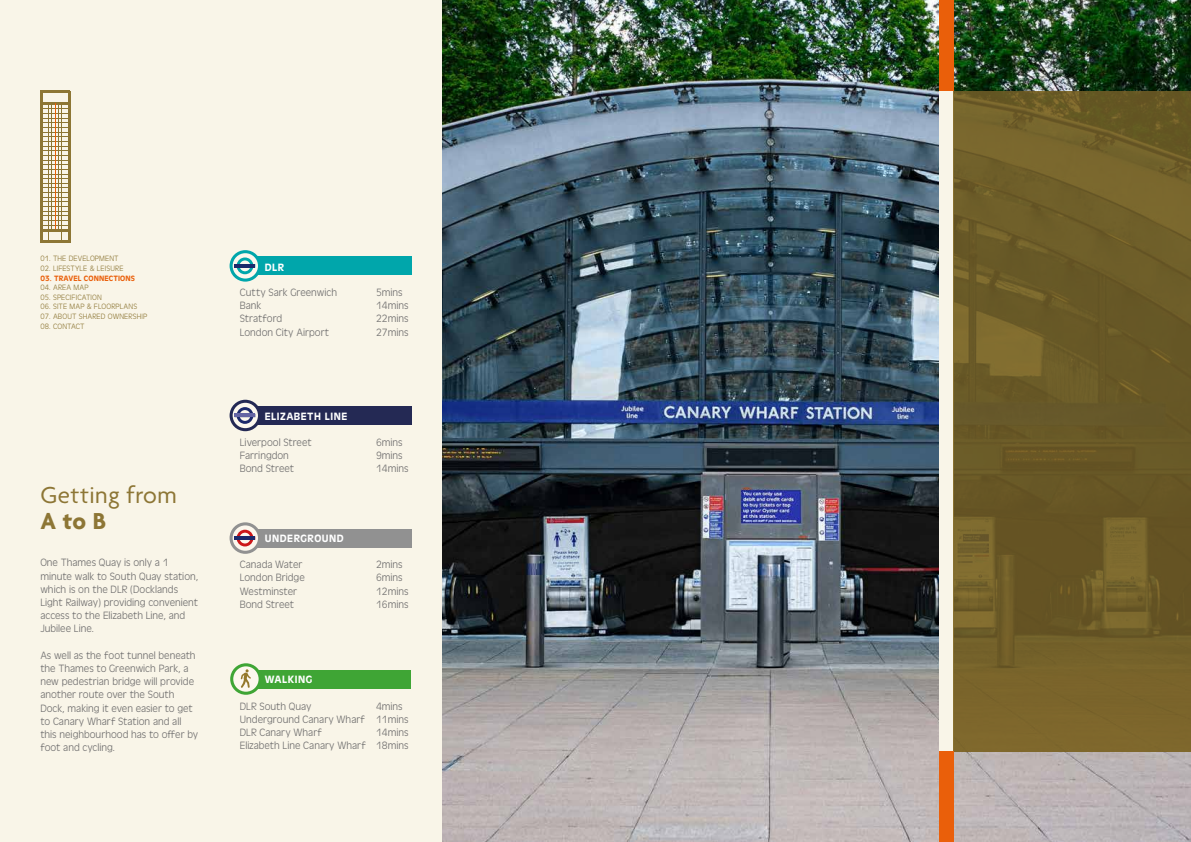
<style>
.page{position:relative;width:1191px;height:842px;background:#fff}
.page>*{position:absolute;margin:0;border:0;box-sizing:border-box;transform-origin:0 0}
.t1{font:25px "Agenda";letter-spacing:.02em;color:#8d7635}
.t2{font:700 25px "Agenda";color:#8d7635}
.t3{font:300 11px/13.2px "Antique Oli";color:#706f6f}
.t4{font:500 11px "Antique Oli";letter-spacing:.05em;color:#fff}
.t5{font:300 8px "Antique Oli";letter-spacing:.02em;color:#8d7635}
.t6{font:500 8px "Antique Oli";letter-spacing:.02em;color:#ea5f0a}
</style>
<div class="page">
<div style="left:0;top:0;width:469px;height:842px;background:#f9f5e8"></div>
<img style="left:442px;top:0;width:749px;height:842px">
<div style="left:939px;top:0;width:14px;height:842px;background:#f9f5e8"></div>
<svg style="left:953px;top:91px;width:238px;height:660px;fill:#6c5c28"></svg>
<div style="left:939px;top:0;width:14px;height:91px;background:#ea5f0a"></div>
<div style="left:939px;top:751px;width:14px;height:91px;background:#ea5f0a"></div>
<hr style="left:40px;top:91px;width:3px;height:151px;background:#8d7635">
<hr style="left:68px;top:91px;width:2px;height:151px;background:#8d7635">
<hr style="left:40px;top:91px;width:30px;height:2px;background:#8d7635">
<hr style="left:40px;top:102px;width:30px;height:2px;background:#8d7635">
<hr style="left:40px;top:108px;width:30px;height:1px;background:#8d7635">
<hr style="left:40px;top:127px;width:30px;height:1px;background:#8d7635">
<hr style="left:40px;top:146px;width:30px;height:1px;background:#8d7635">
<hr style="left:40px;top:169px;width:30px;height:1px;background:#8d7635">
<hr style="left:40px;top:192px;width:30px;height:1px;background:#8d7635">
<hr style="left:40px;top:216px;width:30px;height:1px;background:#8d7635">
<hr style="left:40px;top:118px;width:30px;height:1px;background:#8d7635">
<hr style="left:40px;top:136px;width:30px;height:1px;background:#8d7635">
<hr style="left:40px;top:155px;width:30px;height:1px;background:#8d7635">
<hr style="left:40px;top:178px;width:30px;height:1px;background:#8d7635">
<hr style="left:40px;top:202px;width:30px;height:1px;background:#8d7635">
<hr style="left:40px;top:225px;width:30px;height:1px;background:#8d7635">
<hr style="left:40px;top:113px;width:30px;height:1px;background:#8d7635">
<hr style="left:40px;top:132px;width:30px;height:1px;background:#8d7635">
<hr style="left:40px;top:150px;width:30px;height:1px;background:#8d7635">
<hr style="left:40px;top:174px;width:30px;height:1px;background:#8d7635">
<hr style="left:40px;top:197px;width:30px;height:1px;background:#8d7635">
<hr style="left:40px;top:220px;width:30px;height:1px;background:#8d7635">
<hr style="left:40px;top:122px;width:30px;height:1px;background:#8d7635">
<hr style="left:40px;top:141px;width:30px;height:1px;background:#8d7635">
<hr style="left:40px;top:164px;width:30px;height:1px;background:#8d7635">
<hr style="left:40px;top:188px;width:30px;height:1px;background:#8d7635">
<hr style="left:40px;top:211px;width:30px;height:1px;background:#8d7635">
<hr style="left:40px;top:160px;width:30px;height:1px;background:#8d7635">
<hr style="left:40px;top:183px;width:30px;height:1px;background:#8d7635">
<hr style="left:40px;top:206px;width:30px;height:1px;background:#8d7635">
<hr style="left:40px;top:240px;width:30px;height:2px;background:#8d7635">
<hr style="left:48px;top:103px;width:1px;height:139px;background:#8d7635">
<hr style="left:61px;top:103px;width:1px;height:139px;background:#8d7635">
<hr style="left:58px;top:103px;width:1px;height:127px;background:#8d7635">
<hr style="left:52px;top:103px;width:1px;height:127px;background:#8d7635">
<hr style="left:55px;top:103px;width:1px;height:127px;background:#ea5f0a">
<hr style="left:40px;top:230px;width:30px;height:2px;background:#8d7635">
<svg style="left:230px;top:663px;width:32px;height:32px"></svg>
<div style="left:252px;top:669px;width:159px;height:19px;background:#3fa535"></div>
<div style="left:233px;top:666px;width:26px;height:26px;background:#fcf7ed;border-radius:50%"></div>
<svg style="left:241px;top:669px;width:10px;height:19px"></svg>
<svg style="left:229px;top:522px;width:32px;height:32px"></svg>
<div style="left:252px;top:529px;width:159px;height:19px;background:#919191"></div>
<svg style="left:233px;top:525px;width:25px;height:26px"></svg>
<svg style="left:235px;top:530px;width:20px;height:16px"></svg>
<hr style="left:235px;top:536px;width:20px;height:4px;background:#1c296b">
<svg style="left:229px;top:250px;width:32px;height:32px"></svg>
<div style="left:252px;top:256px;width:159px;height:19px;background:#00a6ab"></div>
<svg style="left:233px;top:253px;width:25px;height:26px"></svg>
<svg style="left:235px;top:257px;width:20px;height:17px"></svg>
<hr style="left:235px;top:264px;width:20px;height:4px;background:#1c296b">
<svg style="left:229px;top:400px;width:32px;height:31px"></svg>
<div style="left:252px;top:406px;width:159px;height:19px;background:#242954"></div>
<div style="left:233px;top:403px;width:25px;height:25px;background:#fcf7ed;border-radius:50%"></div>
<svg style="left:235px;top:407px;width:20px;height:17px"></svg>
<hr style="left:235px;top:414px;width:20px;height:3px;background:#6565a4">
<p class="t5" style="left:40px;top:254px;width:80px">01. THE DEVELOPMENT</p>
<p class="t5" style="left:40px;top:264px;width:85px">02. LIFESTYLE &amp; LEISURE</p>
<p class="t6" style="left:40px;top:273px;width:96px">03. TRAVEL CONNECTIONS</p>
<p class="t5" style="left:40px;top:283px;width:50px">04. AREA MAP</p>
<p class="t5" style="left:40px;top:293px;width:63px">05. SPECIFICATION</p>
<p class="t5" style="left:40px;top:302px;width:98px">06. SITE MAP &amp; FLOORPLANS</p>
<p class="t5" style="left:40px;top:312px;width:109px">07. ABOUT SHARED OWNERSHIP</p>
<p class="t5" style="left:40px;top:322px;width:46px">08. CONTACT</p>
<h1 class="t1" style="left:40px;top:481px;width:138px">Getting from</h1>
<h1 class="t2" style="left:40px;top:507px;width:67px">A to B</h1>
<p class="t3" style="left:40px;top:556px;width:160px">One Thames Quay is only a 1 minute walk to South Quay station, which is on the DLR (Docklands<br>Light Railway) providing convenient access to the Elizabeth Line, and<br>Jubilee Line.</p>
<p class="t3" style="left:40px;top:649px;width:159px">As well as the foot tunnel beneath the Thames to Greenwich Park, a new pedestrian bridge will provide another route over the South<br>Dock, making it even easier to get to Canary Wharf Station and all this neighbourhood has to offer by foot and cycling.</p>
<p class="t4" style="left:265px;top:261px;width:21px">DLR</p>
<p class="t3" style="left:240px;top:286px;width:99px">Cutty Sark Greenwich</p>
<p class="t3" style="left:376px;top:286px;width:28px">5mins</p>
<p class="t3" style="left:240px;top:299px;width:23px">Bank</p>
<p class="t3" style="left:376px;top:299px;width:34px">14mins</p>
<p class="t3" style="left:240px;top:312px;width:44px">Stratford</p>
<p class="t3" style="left:376px;top:312px;width:34px">22mins</p>
<p class="t3" style="left:240px;top:326px;width:91px">London City Airport</p>
<p class="t3" style="left:376px;top:326px;width:34px">27mins</p>
<p class="t4" style="left:265px;top:410px;width:84px">ELIZABETH LINE</p>
<p class="t3" style="left:240px;top:436px;width:73px">Liverpool Street</p>
<p class="t3" style="left:376px;top:436px;width:28px">6mins</p>
<p class="t3" style="left:240px;top:449px;width:51px">Farringdon</p>
<p class="t3" style="left:376px;top:449px;width:28px">9mins</p>
<p class="t3" style="left:240px;top:462px;width:56px">Bond Street</p>
<p class="t3" style="left:376px;top:462px;width:34px">14mins</p>
<p class="t4" style="left:265px;top:533px;width:81px">UNDERGROUND</p>
<p class="t3" style="left:240px;top:558px;width:64px">Canada Water</p>
<p class="t3" style="left:376px;top:558px;width:28px">2mins</p>
<p class="t3" style="left:240px;top:571px;width:66px">London Bridge</p>
<p class="t3" style="left:376px;top:571px;width:28px">6mins</p>
<p class="t3" style="left:240px;top:585px;width:59px">Westminster</p>
<p class="t3" style="left:376px;top:585px;width:34px">12mins</p>
<p class="t3" style="left:240px;top:598px;width:56px">Bond Street</p>
<p class="t3" style="left:376px;top:598px;width:34px">16mins</p>
<p class="t4" style="left:265px;top:673px;width:49px">WALKING</p>
<p class="t3" style="left:240px;top:700px;width:170px;text-indent:136px">4mins<br>Underground Canary Wharf 11mins<br>DLR Canary Wharf</p>
<p class="t3" style="left:240px;top:700px;width:73px">DLR South Quay</p>
<p class="t3" style="left:240px;top:726px;width:170px;text-align:right">14mins<br>Elizabeth Line Canary Wharf 18mins</p>
</div>
